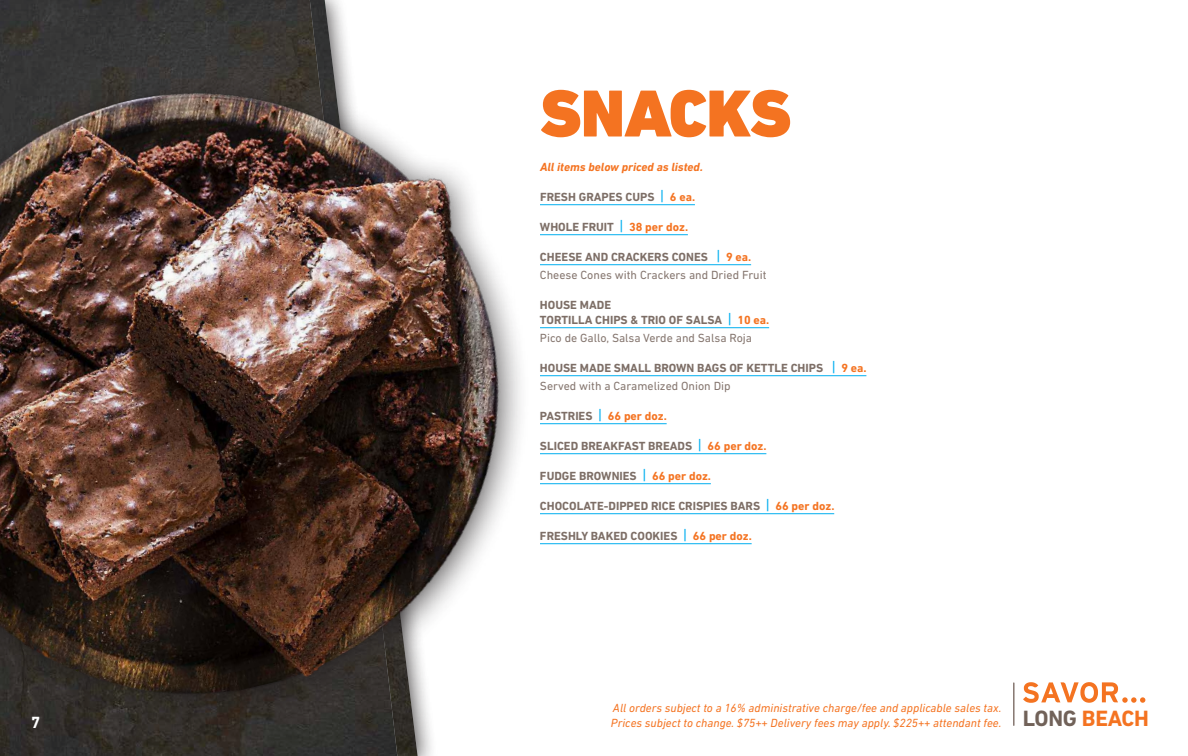
<style>
.page{position:relative;width:1188px;height:756px;background:#fff}
.page>*{position:absolute;margin:0;border:0;box-sizing:border-box;transform-origin:0 0}
.t1{font:900 67.5px "DIN Next LT Pro";letter-spacing:-.01em;color:#f47321}
.t2{font:700 22.5px "DIN Next LT Pro";letter-spacing:-.01em;color:#f47321}
.t3{font:700 16.5px "DIN Next LT Pro";color:#fff}
.t4{font:700 12px/15px "DIN Next LT Pro";color:#7d6e66}
.t5{font:italic 12px "DIN Next LT Pro";color:#f47321}
.t6{font:12px/18px "DIN Next LT Pro";color:#867770}
.t7{font:italic 700 12px "DIN Next LT Pro";color:#f47321}
.t8{font:700 12px "DIN Next LT Pro";color:#f47321}
.s1{font-weight:500;font-size:15px;color:#00aeef}
.s2{color:#f47321}
.s3{font-weight:700;color:#7d6e66}
.s4{font-weight:700;color:#f47321}
.s5{font-weight:400;color:#867770}
.s6{color:#7d6e66}
.s7{color:#716259}
</style>
<div class="page">
<hr style="left:540px;top:204px;width:155px;height:1px;background:#00aeef">
<hr style="left:540px;top:234px;width:148px;height:1px;background:#00aeef">
<hr style="left:540px;top:264px;width:211px;height:1px;background:#00aeef">
<hr style="left:540px;top:327px;width:229px;height:1px;background:#00aeef">
<hr style="left:540px;top:375px;width:326px;height:1px;background:#00aeef">
<hr style="left:540px;top:423px;width:127px;height:1px;background:#00aeef">
<hr style="left:540px;top:453px;width:226px;height:1px;background:#00aeef">
<hr style="left:540px;top:483px;width:171px;height:1px;background:#00aeef">
<hr style="left:540px;top:513px;width:294px;height:1px;background:#00aeef">
<hr style="left:540px;top:543px;width:212px;height:1px;background:#00aeef">
<img style="left:0;top:11px;width:601px;height:745px">
<svg style="left:1023px;top:682px;width:122px;height:21px"></svg>
<hr style="left:1013px;top:683px;width:2px;height:42px;background:#867770">
<h1 class="t1" style="left:540px;top:91px;width:253px">SNACKS</h1>
<p class="t7" style="left:540px;top:163px;width:164px">All items below priced as listed.</p>
<p class="t4" style="left:540px;top:190px;width:157px">FRESH GRAPES CUPS <span class="s1">|</span> <span class="s2">6 ea.</span></p>
<p class="t4" style="left:540px;top:220px;width:150px">WHOLE FRUIT <span class="s1">|</span> <span class="s2">38 per doz.</span></p>
<p class="t6" style="left:540px;top:249px;width:228px"><span class="s3">CHEESE AND CRACKERS CONES</span> <span class="s1">|</span> <span class="s4">9 ea.<br></span>Cheese Cones with Crackers and Dried Fruit</p>
<p class="t4" style="left:540px;top:298px;width:231px">HOUSE MADE<br>TORTILLA CHIPS &amp; TRIO OF SALSA <span class="s1">|</span> <span class="s2">10 ea.</span></p>
<p class="t6" style="left:540px;top:330px;width:214px">Pico de Gallo, Salsa Verde and Salsa Roja</p>
<p class="t4" style="left:540px;top:360px;width:328px;line-height:18px">HOUSE MADE SMALL BROWN BAGS OF KETTLE CHIPS <span class="s1">|</span> <span class="s2">9 ea.<br></span><span class="s5">Served with a Caramelized Onion Dip</span></p>
<p class="t8" style="left:540px;top:412px;width:128px"><span class="s6">PASTRIES</span> <span class="s1">|</span> 66 per doz.</p>
<p class="t4" style="left:540px;top:440px;width:228px">SLICED BREAKFAST BREADS <span class="s1">|</span> <span class="s2">66 per doz.</span></p>
<p class="t4" style="left:540px;top:470px;width:173px">FUDGE BROWNIES <span class="s1">|</span> <span class="s2">66 per doz.</span></p>
<p class="t4" style="left:540px;top:500px;width:296px">CHOCOLATE-DIPPED RICE CRISPIES BARS <span class="s1">|</span> <span class="s2">66 per doz.</span></p>
<p class="t4" style="left:540px;top:530px;width:213px">FRESHLY BAKED COOKIES <span class="s1">|</span> <span class="s2">66 per doz.</span></p>
<p class="t5" style="left:613px;top:704px;width:390px">All orders subject to a 16% administrative charge/fee and applicable sales tax.</p>
<h3 class="t3" style="left:31px;top:717px;width:11px">7</h3>
<p class="t5" style="left:611px;top:719px;width:392px">Prices subject to change. $75++ Delivery fees may apply. $225++ attendant fee.</p>
<h2 class="t2" style="left:1023px;top:711px;width:128px"><span class="s7">LONG</span> BEACH</h2>
</div>
